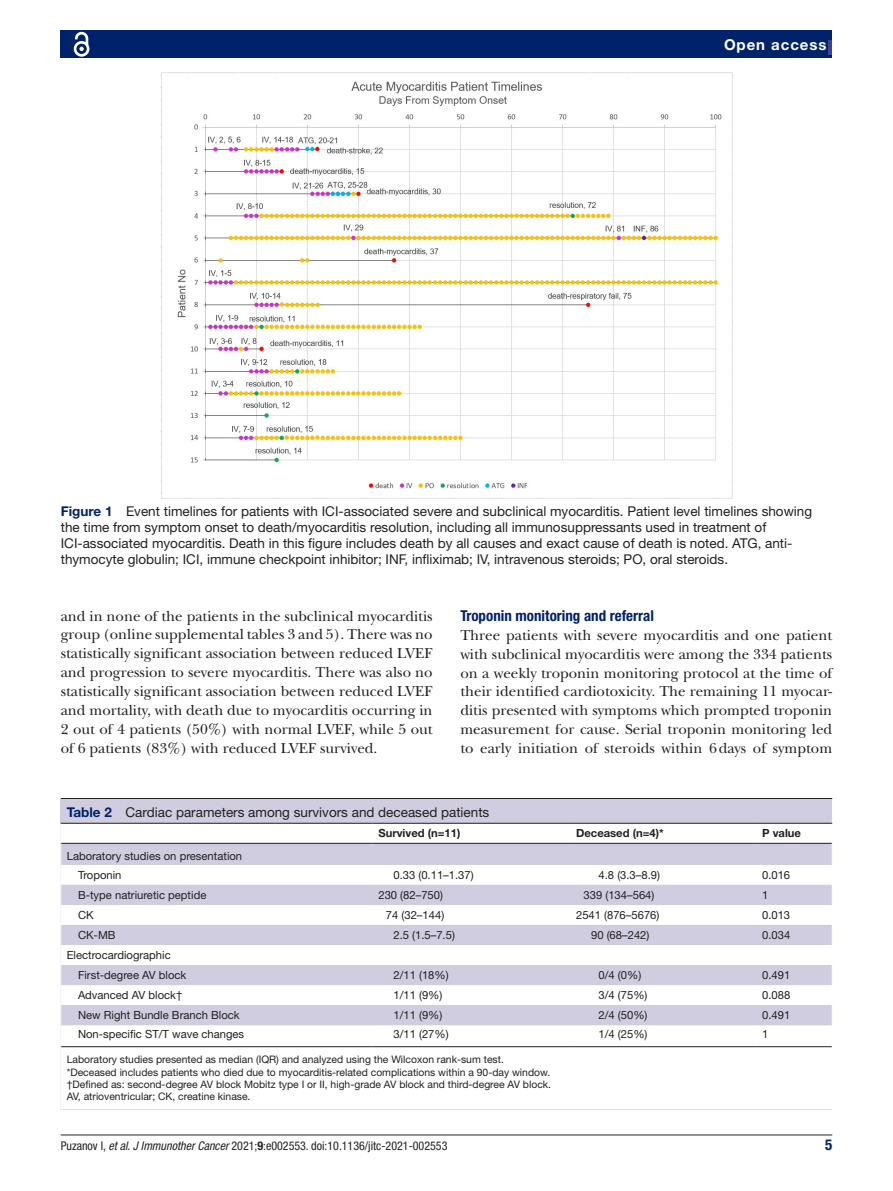
<style>
.page{position:relative;width:893px;height:1191px;background:#fff}
.page>*{position:absolute;margin:0;border:0;box-sizing:border-box;transform-origin:0 0}
.t1{font:15px/18.9px "New Baskerville";color:#231f20;text-align:justify}
.t2{font:700 condensed 15px "Helvetica Neue LT Std";color:#00226b}
.t3{font:700 15px "Helvetica Neue LT Std";letter-spacing:.065em;color:#fff}
.t4{font:13.5px/16.2px "Helvetica Neue LT Std";color:#231f20}
.t5{font:condensed 12px "Helvetica Neue LT Std";color:#231f20}
.t6{font:11.25px/18.6px "Helvetica Neue LT Std";color:#231f20}
.t7{font:700 11.25px "Helvetica Neue LT Std";color:#231f20}
.t8{font:10.35px/12.5px "Helvetica Neue LT Std";color:#231f20}
.s1{font-weight:700;color:#00226b}
.s2{font-style:italic}
.s3{font-weight:700}
</style>
<div class="page">
<hr style="left:61px;top:1134px;width:771px;height:1px;background:#231f20">
<div style="left:61px;top:31px;width:771px;height:27px;background:#00226b"></div>
<hr style="left:828px;top:40px;width:4px;height:15px;background:#414099">
<svg style="left:73px;top:31px;width:17px;height:26px"></svg>
<img style="left:160px;top:73px;width:573px;height:425px">
<div style="left:61px;top:799px;width:771px;height:310px;background:#d0cde0"></div>
<hr style="left:61px;top:798px;width:771px;height:1px;background:#231f20">
<div style="left:61px;top:824px;width:771px;height:285px;background:#fff"></div>
<svg style="left:61px;top:844px;width:771px;height:181px"></svg>
<hr style="left:61px;top:823px;width:311px;height:1px;background:#231f20">
<hr style="left:61px;top:843px;width:311px;height:1px;background:#231f20">
<hr style="left:372px;top:823px;width:198px;height:1px;background:#231f20">
<hr style="left:372px;top:843px;width:198px;height:1px;background:#231f20">
<hr style="left:570px;top:823px;width:186px;height:1px;background:#231f20">
<hr style="left:570px;top:843px;width:186px;height:1px;background:#231f20">
<hr style="left:756px;top:823px;width:76px;height:1px;background:#231f20">
<hr style="left:756px;top:843px;width:76px;height:1px;background:#231f20">
<hr style="left:61px;top:1046px;width:311px;height:1px;background:#231f20">
<hr style="left:372px;top:1046px;width:198px;height:1px;background:#231f20">
<hr style="left:570px;top:1046px;width:186px;height:1px;background:#231f20">
<hr style="left:756px;top:1046px;width:76px;height:1px;background:#231f20">
<svg style="left:60px;top:823px;width:1px;height:203px"></svg>
<hr style="left:67px;top:1062px;width:765px;height:1px;background:#fff">
<hr style="left:67px;top:1074px;width:765px;height:2px;background:#fff">
<hr style="left:67px;top:1087px;width:765px;height:1px;background:#fff">
<hr style="left:67px;top:1099px;width:765px;height:2px;background:#fff">
<p class="t3" style="left:724px;top:35px;width:104px">Open access</p>
<p class="t4" style="left:61px;top:503px;width:753px"><span class="s1">Figure 1</span> Event timelines for patients with ICI-associated severe and subclinical myocarditis. Patient level timelines showing the time from symptom onset to death/myocarditis resolution, including all immunosuppressants used in treatment of ICI-associated myocarditis. Death in this figure includes death by all causes and exact cause of death is noted. ATG, anti&shy;thymocyte globulin; ICI, immune checkpoint inhibitor; INF, infliximab; IV, intravenous steroids; PO, oral steroids.</p>
<p class="t1" style="left:61px;top:606px;width:373px">and in none of the patients in the subclinical myocarditis group (online supplemental tables 3 and 5). There was no statistically significant association between reduced LVEF and progression to severe myocarditis. There was also no statistically significant association between reduced LVEF and mortality, with death due to myocarditis occurring in 2 out of 4 patients (50%) with normal LVEF, while 5 out of 6 patients (83%) with reduced LVEF survived.</p>
<p class="t2" style="left:460px;top:606px;width:195px">Troponin monitoring and referral</p>
<p class="t1" style="left:460px;top:625px;width:373px">Three patients with severe myocarditis and one patient with subclinical myocarditis were among the 334 patients on a weekly troponin monitoring protocol at the time of their identified cardiotoxicity. The remaining 11 myocar&shy;ditis presented with symptoms which prompted troponin measurement for cause. Serial troponin monitoring led to early initiation of steroids within 6days of symptom</p>
<p class="t4" style="left:67px;top:804px;width:424px"><span class="s1">Table 2</span> Cardiac parameters among survivors and deceased patients</p>
<p class="t7" style="left:378px;top:826px;width:84px">Survived (n=11)</p>
<p class="t7" style="left:576px;top:826px;width:89px">Deceased (n=4)*</p>
<p class="t7" style="left:762px;top:826px;width:40px">P value</p>
<p class="t6" style="left:78px;top:847px;width:166px;text-indent:-11px">Laboratory studies on presentation<br>Troponin</p>
<p class="t6" style="left:393px;top:865px;width:82px">0.33 (0.11–1.37)</p>
<p class="t6" style="left:599px;top:865px;width:63px">4.8 (3.3–8.9)</p>
<p class="t6" style="left:762px;top:865px;width:30px">0.016</p>
<p class="t6" style="left:78px;top:885px;width:130px">B-type natriuretic peptide</p>
<p class="t6" style="left:378px;top:885px;width:66px">230 (82–750)</p>
<p class="t6" style="left:584px;top:885px;width:72px">339 (134–564)</p>
<p class="t6" style="left:762px;top:885px;width:8px">1</p>
<p class="t6" style="left:78px;top:905px;width:17px">CK</p>
<p class="t6" style="left:386px;top:905px;width:60px">74 (32–144)</p>
<p class="t6" style="left:576px;top:905px;width:85px">2541 (876–5676)</p>
<p class="t6" style="left:762px;top:905px;width:30px">0.013</p>
<p class="t6" style="left:78px;top:925px;width:39px">CK-MB</p>
<p class="t6" style="left:393px;top:925px;width:63px">2.5 (1.5–7.5)</p>
<p class="t6" style="left:591px;top:925px;width:60px">90 (68–242)</p>
<p class="t6" style="left:762px;top:925px;width:30px">0.034</p>
<p class="t6" style="left:78px;top:944px;width:110px;line-height:20.1px;text-indent:-11px">Electrocardiographic<br>First-degree AV block</p>
<p class="t6" style="left:393px;top:965px;width:57px">2/11 (18%)</p>
<p class="t6" style="left:599px;top:965px;width:44px">0/4 (0%)</p>
<p class="t6" style="left:762px;top:965px;width:30px">0.491</p>
<p class="t6" style="left:78px;top:985px;width:106px">Advanced AV block†</p>
<p class="t6" style="left:393px;top:985px;width:50px">1/11 (9%)</p>
<p class="t6" style="left:599px;top:985px;width:50px">3/4 (75%)</p>
<p class="t6" style="left:762px;top:985px;width:30px">0.088</p>
<p class="t6" style="left:78px;top:1005px;width:163px">New Right Bundle Branch Block</p>
<p class="t6" style="left:393px;top:1005px;width:50px">1/11 (9%)</p>
<p class="t6" style="left:599px;top:1005px;width:50px">2/4 (50%)</p>
<p class="t6" style="left:762px;top:1005px;width:30px">0.491</p>
<p class="t6" style="left:78px;top:1024px;width:168px">Non-specific ST/T wave changes</p>
<p class="t6" style="left:393px;top:1024px;width:57px">3/11 (27%)</p>
<p class="t6" style="left:599px;top:1024px;width:50px">1/4 (25%)</p>
<p class="t6" style="left:762px;top:1024px;width:8px">1</p>
<p class="t8" style="left:67px;top:1053px;width:486px">Laboratory studies presented as median (IQR) and analyzed using the Wilcoxon rank-sum test. *Deceased includes patients who died due to myocarditis-related complications within a 90-day window. †Defined as: second-degree AV block Mobitz type I or II, high-grade AV block and third-degree AV block.<br>AV, atrioventricular; CK, creatine kinase.</p>
<p class="t5" style="left:61px;top:1138px;width:388px">Puzanov I, <span class="s2">et al</span>. <span class="s2">J Immunother Cancer</span> 2021;<span class="s3">9</span>:e002553. doi:10.1136/jitc-2021-002553</p>
<p class="t2" style="left:825px;top:1135px;width:9px">5</p>
</div>
